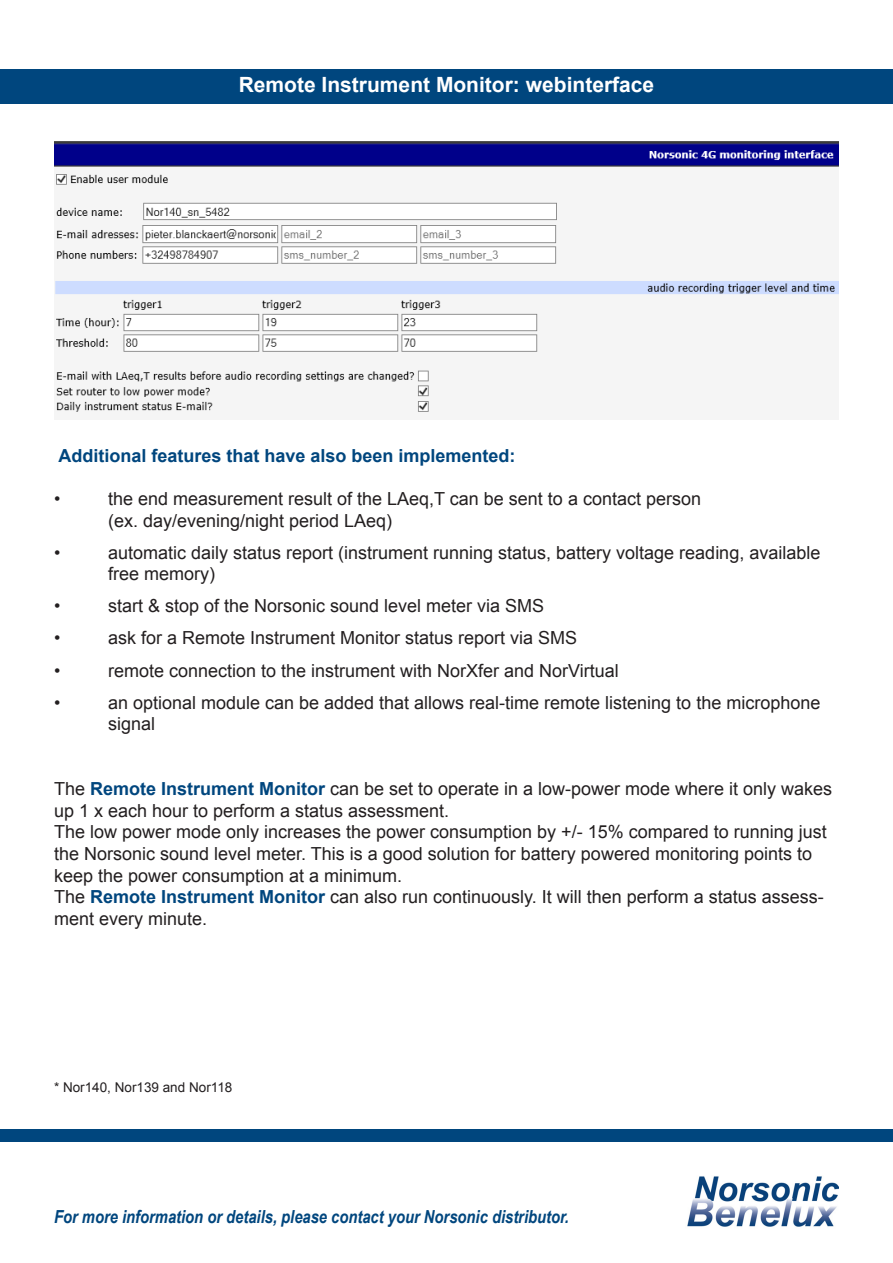
<style>
.page{position:relative;width:893px;height:1263px;background:#fff}
.page>*{position:absolute;margin:0;border:0;box-sizing:border-box;transform-origin:0 0}
.t1{font:700 21px "Arial";color:#fff}
.t2{font:18px/21.6px "Arial";color:#231f20}
.t3{font:italic 700 18px "Arial Narrow";color:#00467e}
.t4{font:700 18px "Arial";color:#00467e}
.t5{font:13.5px "Arial";color:#231f20}
.s1{font-weight:700;color:#00467e}
</style>
<div class="page">
<div style="left:0;top:69px;width:893px;height:34px;background:#00467e"></div>
<img style="left:54px;top:141px;width:785px;height:271px">
<img style="left:687px;top:1176px;width:152px;height:51px">
<div style="left:0;top:1129px;width:893px;height:13px;background:#00467e"></div>
<p class="t1" style="left:239px;top:71px;width:417px">Remote Instrument Monitor: webinterface</p>
<p class="t4" style="left:58px;top:444px;width:459px">Additional features that have also been implemented:</p>
<p class="t2" style="left:54px;top:488px;width:8px">•</p>
<p class="t2" style="left:108px;top:488px;width:595px">the end measurement result of the LAeq,T can be sent to a contact person</p>
<p class="t2" style="left:108px;top:510px;width:286px">(ex. day/evening/night period LAeq)</p>
<p class="t2" style="left:54px;top:542px;width:8px">•</p>
<p class="t2" style="left:108px;top:542px;width:714px">automatic daily status report (instrument running status, battery voltage reading, available free memory)</p>
<p class="t2" style="left:54px;top:595px;width:8px">•</p>
<p class="t2" style="left:108px;top:595px;width:438px">start &amp; stop of the Norsonic sound level meter via SMS</p>
<p class="t2" style="left:54px;top:627px;width:8px">•</p>
<p class="t2" style="left:108px;top:627px;width:471px">ask for a Remote Instrument Monitor status report via SMS</p>
<p class="t2" style="left:54px;top:660px;width:8px">•</p>
<p class="t2" style="left:108px;top:660px;width:512px">remote connection to the instrument with NorXfer and NorVirtual</p>
<p class="t2" style="left:54px;top:692px;width:8px">•</p>
<p class="t2" style="left:108px;top:692px;width:714px">an optional module can be added that allows real-time remote listening to the microphone signal</p>
<p class="t2" style="left:54px;top:778px;width:780px">The <span class="s1">Remote Instrument Monitor</span> can be set to operate in a low-power mode where it only wakes up 1 x each hour to perform a status assessment.</p>
<p class="t2" style="left:54px;top:821px;width:774px">The low power mode only increases the power consumption by +/- 15% compared to running just the Norsonic sound level meter. This is a good solution for battery powered monitoring points to keep the power consumption at a minimum.</p>
<p class="t2" style="left:54px;top:886px;width:771px">The <span class="s1">Remote Instrument Monitor</span> can also run continuously. It will then perform a status assess&shy;ment every minute.</p>
<p class="t5" style="left:54px;top:1078px;width:180px">* Nor140, Nor139 and Nor118</p>
<p class="t3" style="left:54px;top:1203px;width:516px">For more information or details, please contact your Norsonic distributor.</p>
</div>
